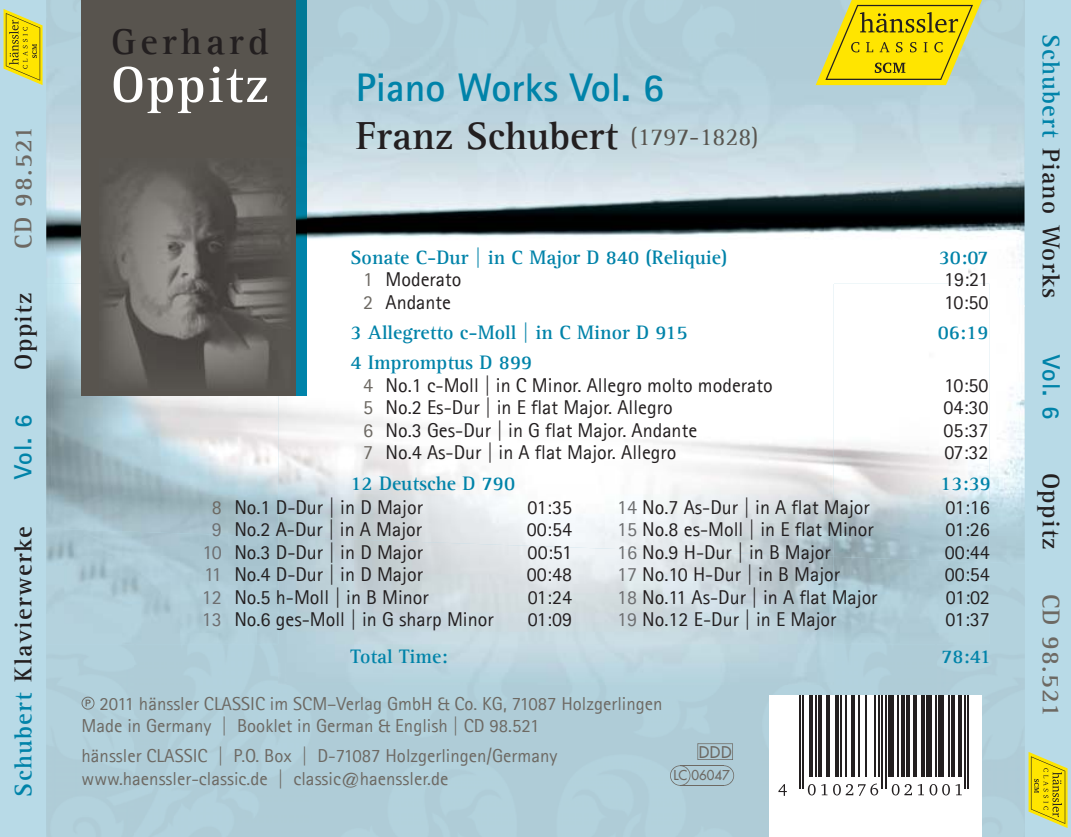
<style>
.page{position:relative;width:1071px;height:837px;background:#fff}
.page>*{position:absolute;margin:0;border:0;box-sizing:border-box;transform-origin:0 0}
.t1{font:700 52.5px "Agfa Rotis Serif";letter-spacing:.04em;color:#fff}
.t2{font:700 40px "Agfa Rotis Serif";color:#231f20}
.t3{font:700 40px "Agfa Rotis Sans Serif";color:#0083a9}
.t4{font:700 37.5px "Agfa Rotis Serif";letter-spacing:.115em;color:#231f20}
.t5{font:700 25px "Agfa Rotis Serif";letter-spacing:.05em;color:#231f20}
.t6{font:700 25px "Agfa Rotis Serif";letter-spacing:.05em;color:#6d6963}
.t7{font:700 25px "Agfa Rotis Sans Serif";color:#0083a9}
.t8{font:20px "Agfa Rotis Sans Serif";color:#231f20}
.t9{font:700 20px "Agfa Rotis Serif";color:#0083a9}
.t10{font:18.75px/22.5px "Agfa Rotis Sans Serif";color:#6d6963}
.t11{font:15.75px "Futura LT";color:#6d6963}
.t12{font:13.25px "Futura LT";color:#6d6963}
.s1{color:#0083a9}
.s2{font-weight:400;font-size:25px;color:#58544e}
.s3{color:#6d6963}
.s4{color:#6d6e70}
</style>
<div class="page">
<div style="left:0;top:0;width:1070px;height:836px;background:#b3d2dd"></div>
<img style="left:935px;top:563px;width:89px;height:273px">
<img style="left:46px;top:48px;width:35px;height:235px">
<img style="left:307px;top:48px;width:717px;height:257px">
<img style="left:989px;top:305px;width:35px;height:258px">
<img style="left:833px;top:562px;width:156px;height:82px">
<img style="left:833px;top:283px;width:156px;height:279px">
<img style="left:46px;top:283px;width:232px;height:253px">
<img style="left:278px;top:556px;width:555px;height:128px">
<div style="left:307px;top:247px;width:526px;height:36px;background:#fff"></div>
<img style="left:278px;top:283px;width:555px;height:273px">
<img style="left:296px;top:0;width:11px;height:395px">
<div style="left:81px;top:0;width:215px;height:395px;background:#58544e"></div>
<img style="left:103px;top:163px;width:186px;height:223px">
<svg style="left:4px;top:9px;width:39px;height:76px"></svg>
<svg style="left:1028px;top:752px;width:39px;height:75px"></svg>
<svg style="left:81px;top:696px;width:13px;height:13px"></svg>
<div style="left:769px;top:694px;width:212px;height:142px;background:#fff"></div>
<hr style="left:798px;top:694px;width:2px;height:94px;background:#231f20">
<hr style="left:802px;top:694px;width:2px;height:94px;background:#231f20">
<svg style="left:778px;top:784px;width:8px;height:11px"></svg>
<hr style="left:809px;top:694px;width:4px;height:82px;background:#231f20">
<hr style="left:814px;top:694px;width:2px;height:82px;background:#231f20">
<hr style="left:818px;top:694px;width:3px;height:82px;background:#231f20">
<svg style="left:825px;top:694px;width:4px;height:82px"></svg>
<svg style="left:834px;top:694px;width:4px;height:82px"></svg>
<hr style="left:839px;top:694px;width:2px;height:82px;background:#231f20">
<hr style="left:845px;top:694px;width:2px;height:82px;background:#231f20">
<svg style="left:850px;top:694px;width:4px;height:82px"></svg>
<hr style="left:857px;top:694px;width:2px;height:82px;background:#231f20">
<hr style="left:864px;top:694px;width:2px;height:82px;background:#231f20">
<hr style="left:873px;top:694px;width:2px;height:82px;background:#231f20">
<hr style="left:877px;top:694px;width:2px;height:82px;background:#231f20">
<svg style="left:807px;top:783px;width:71px;height:12px"></svg>
<hr style="left:881px;top:694px;width:1px;height:94px;background:#231f20">
<hr style="left:884px;top:694px;width:2px;height:94px;background:#231f20">
<div style="left:888px;top:694px;width:5px;height:82px;background:#231f20"></div>
<hr style="left:897px;top:694px;width:2px;height:82px;background:#231f20">
<svg style="left:900px;top:694px;width:4px;height:82px"></svg>
<hr style="left:906px;top:694px;width:3px;height:82px;background:#231f20">
<hr style="left:913px;top:694px;width:3px;height:82px;background:#231f20">
<svg style="left:920px;top:694px;width:4px;height:82px"></svg>
<div style="left:925px;top:694px;width:6px;height:82px;background:#231f20"></div>
<hr style="left:934px;top:694px;width:2px;height:82px;background:#231f20">
<div style="left:938px;top:694px;width:5px;height:82px;background:#231f20"></div>
<hr style="left:947px;top:694px;width:2px;height:82px;background:#231f20">
<svg style="left:950px;top:694px;width:4px;height:82px"></svg>
<hr style="left:958px;top:694px;width:3px;height:82px;background:#231f20">
<svg style="left:891px;top:784px;width:71px;height:11px"></svg>
<hr style="left:963px;top:694px;width:2px;height:94px;background:#231f20">
<hr style="left:967px;top:694px;width:1px;height:94px;background:#231f20">
<svg style="left:815px;top:0;width:175px;height:85px"></svg>
<svg style="left:697px;top:743px;width:35px;height:16px"></svg>
<svg style="left:669px;top:765px;width:21px;height:20px"></svg>
<svg style="left:723px;top:765px;width:10px;height:20px"></svg>
<hr style="left:680px;top:765px;width:43px;height:1px;background:#6d6963">
<hr style="left:680px;top:784px;width:43px;height:1px;background:#6d6963">
<p class="t6" style="left:9px;top:249px;width:125px;rotate:-90deg">CD 98.521</p>
<p class="t5" style="left:9px;top:369px;width:78px;rotate:-90deg">Oppitz</p>
<p class="t7" style="left:7px;top:479px;width:67px;rotate:-90deg">Vol. 6</p>
<p class="t5" style="left:9px;top:796px;width:272px;rotate:-90deg"><span class="s1">Schubert</span> Klavierwerke</p>
<h3 class="t4" style="left:111px;top:20px;width:159px">Gerhard</h3>
<h1 class="t1" style="left:111px;top:54px;width:159px">Oppitz</h1>
<h2 class="t3" style="left:356px;top:62px;width:310px">Piano Works Vol. 6</h2>
<h2 class="t2" style="left:356px;top:112px;width:404px">Franz Schubert <span class="s2">(1797-1828)</span></h2>
<p class="t9" style="left:350px;top:245px;width:378px">Sonate C-Dur | in C Major D 840 (Reliquie)</p>
<p class="t9" style="left:938px;top:245px;width:51px">30:07</p>
<p class="t8" style="left:363px;top:268px;width:100px"><span class="s3">1</span> Moderato</p>
<p class="t8" style="left:943px;top:268px;width:46px">19:21</p>
<p class="t8" style="left:363px;top:290px;width:90px"><span class="s3">2</span> Andante</p>
<p class="t8" style="left:943px;top:290px;width:46px">10:50</p>
<p class="t9" style="left:350px;top:320px;width:338px">3 Allegretto c-Moll | in C Minor D 915</p>
<p class="t9" style="left:937px;top:320px;width:52px">06:19</p>
<p class="t9" style="left:350px;top:350px;width:183px">4 Impromptus D 899</p>
<p class="t8" style="left:363px;top:373px;width:411px"><span class="s3">4</span> No.1 c-Moll | in C Minor. Allegro molto moderato</p>
<p class="t8" style="left:943px;top:373px;width:46px">10:50</p>
<p class="t8" style="left:363px;top:395px;width:311px"><span class="s3">5</span> No.2 Es-Dur | in E flat Major. Allegro</p>
<p class="t8" style="left:943px;top:395px;width:47px">04:30</p>
<p class="t8" style="left:363px;top:418px;width:335px"><span class="s3">6</span> No.3 Ges-Dur | in G flat Major. Andante</p>
<p class="t8" style="left:943px;top:418px;width:47px">05:37</p>
<p class="t8" style="left:363px;top:440px;width:315px"><span class="s3">7</span> No.4 As-Dur | in A flat Major. Allegro</p>
<p class="t8" style="left:944px;top:440px;width:46px">07:32</p>
<p class="t9" style="left:350px;top:471px;width:166px">12 Deutsche D 790</p>
<p class="t9" style="left:939px;top:471px;width:52px">13:39</p>
<p class="t8" style="left:212px;top:494px;width:212px"><span class="s3">8</span> No.1 D-Dur | in D Major</p>
<p class="t8" style="left:527px;top:494px;width:46px">01:35</p>
<p class="t8" style="left:212px;top:517px;width:212px"><span class="s4">9</span> No.2 A-Dur | in A Major</p>
<p class="t8" style="left:526px;top:517px;width:47px">00:54</p>
<p class="t8" style="left:202px;top:539px;width:222px"><span class="s4">10</span> No.3 D-Dur | in D Major</p>
<p class="t8" style="left:527px;top:539px;width:46px">00:51</p>
<p class="t8" style="left:204px;top:562px;width:220px"><span class="s4">11</span> No.4 D-Dur | in D Major</p>
<p class="t8" style="left:526px;top:562px;width:47px">00:48</p>
<p class="t8" style="left:202px;top:584px;width:228px"><span class="s4">12</span> No.5 h-Moll | in B Minor</p>
<p class="t8" style="left:527px;top:584px;width:46px">01:24</p>
<p class="t8" style="left:202px;top:607px;width:293px"><span class="s4">13</span> No.6 ges-Moll | in G sharp Minor</p>
<p class="t8" style="left:527px;top:607px;width:46px">01:09</p>
<p class="t8" style="left:617px;top:495px;width:254px"><span class="s4">14</span> No.7 As-Dur | in A flat Major</p>
<p class="t8" style="left:945px;top:495px;width:46px">01:16</p>
<p class="t8" style="left:617px;top:517px;width:258px"><span class="s4">15</span> No.8 es-Moll | in E flat Minor</p>
<p class="t8" style="left:945px;top:517px;width:46px">01:26</p>
<p class="t8" style="left:617px;top:540px;width:215px"><span class="s4">16</span> No.9 H-Dur | in B Major</p>
<p class="t8" style="left:944px;top:540px;width:47px">00:44</p>
<p class="t8" style="left:617px;top:562px;width:224px"><span class="s4">17</span> No.10 H-Dur | in B Major</p>
<p class="t8" style="left:944px;top:562px;width:47px">00:54</p>
<p class="t8" style="left:617px;top:585px;width:262px"><span class="s4">18</span> No.11 As-Dur | in A flat Major</p>
<p class="t8" style="left:945px;top:585px;width:46px">01:02</p>
<p class="t8" style="left:617px;top:607px;width:221px"><span class="s4">19</span> No.12 E-Dur | in E Major</p>
<p class="t8" style="left:945px;top:607px;width:46px">01:37</p>
<p class="t9" style="left:350px;top:644px;width:99px">Total Time:</p>
<p class="t9" style="left:941px;top:644px;width:51px">78:41</p>
<p class="t10" style="left:81px;top:691px;width:582px;text-indent:18px">2011 hänssler CLASSIC im SCM–Verlag GmbH &amp; Co. KG, 71087 Holzgerlingen<br>Made in Germany | Booklet in German &amp; English | CD 98.521</p>
<p class="t10" style="left:81px;top:744px;width:477px">hänssler CLASSIC | P.O. Box | D-71087 Holzgerlingen/Germany www.haenssler-classic.de | classic@haenssler.de</p>
<p class="t11" style="left:698px;top:744px;width:34px">DDD</p>
<p class="t12" style="left:673px;top:769px;width:58px">LC 06047</p>
<p class="t5" style="left:1065px;top:34px;width:266px;rotate:90deg"><span class="s1">Schubert</span> Piano Works</p>
<p class="t7" style="left:1066px;top:354px;width:67px;rotate:90deg">Vol. 6</p>
<p class="t5" style="left:1065px;top:473px;width:78px;rotate:90deg">Oppitz</p>
<p class="t6" style="left:1065px;top:593px;width:125px;rotate:90deg">CD 98.521</p>
</div>
